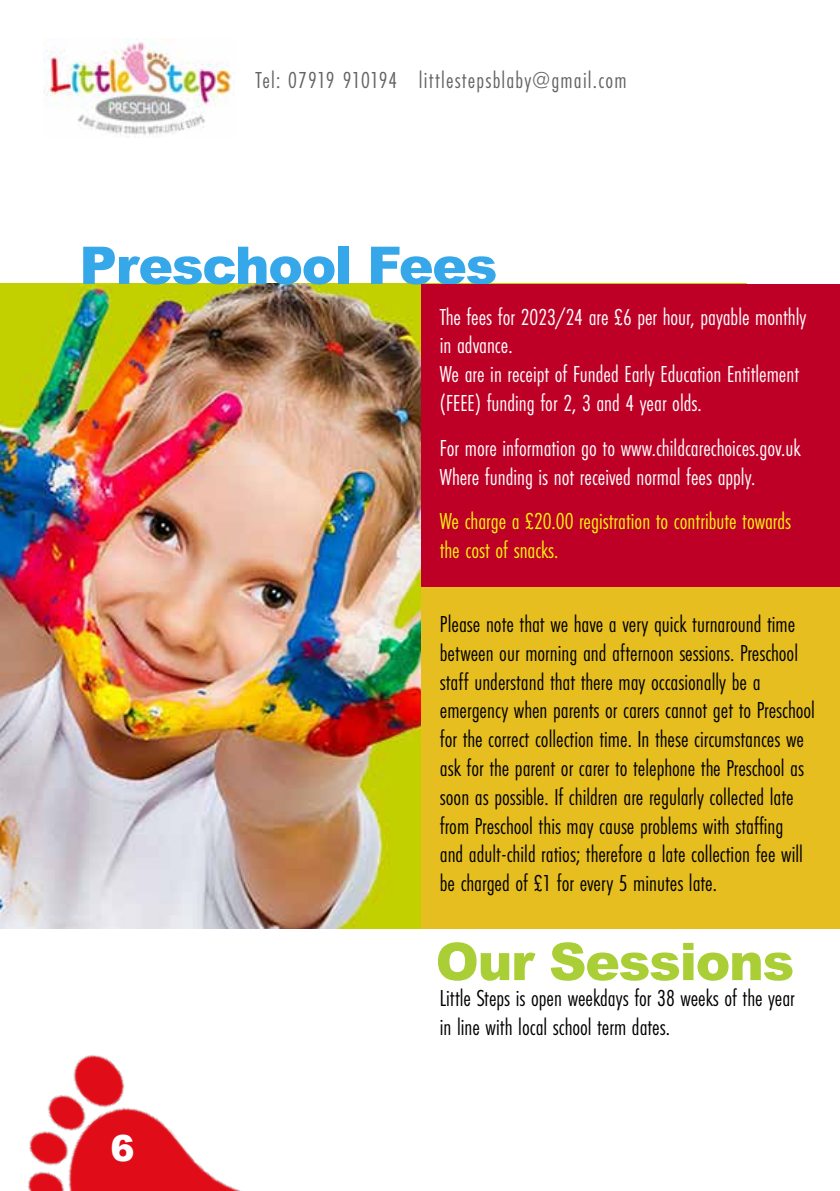
<style>
.page{position:relative;width:840px;height:1191px;background:#fff}
.page>*{position:absolute;margin:0;border:0;box-sizing:border-box;transform-origin:0 0}
.t1{font:900 52px "Arial";letter-spacing:-.025em;color:#36a7e9}
.t2{font:900 52px "Arial";letter-spacing:-.025em;color:#aace36}
.t3{font:900 36px "Arial";color:#fff}
.t4{font:24px/28.8px "Futura PT Cond";color:#000}
.t5{font:24px/28.8px "Futura PT Cond";color:#fff}
.t6{font:24px/28.8px "Futura PT Cond";color:#f7f410}
.t7{font:24px "Futura PT Cond";letter-spacing:.05em;color:#636363}
</style>
<div class="page">
<img style="left:27px;top:1054px;width:213px;height:137px">
<img style="left:44px;top:39px;width:187px;height:97px">
<img style="left:0;top:283px;width:746px;height:645px">
<hr style="left:839px;top:648px;width:1px;height:280px;background:#2b8774">
<div style="left:421px;top:284px;width:418px;height:306px;background:#be0027"></div>
<div style="left:421px;top:587px;width:418px;height:341px;background:#e6be1f"></div>
<p class="t7" style="left:255px;top:66px;width:372px">Tel: 07919 910194 littlestepsblaby@gmail.com</p>
<h1 class="t1" style="left:79px;top:228px;width:419px">Preschool Fees</h1>
<p class="t5" style="left:439px;top:302px;width:368px">The fees for 2023/24 are £6 per hour, payable monthly in advance.<br>We are in receipt of Funded Early Education Entitlement (FEEE) funding for 2, 3 and 4 year olds.</p>
<p class="t5" style="left:439px;top:433px;width:362px">For more information go to www.childcarechoices.gov.uk<br>Where funding is not received normal fees apply.</p>
<p class="t6" style="left:439px;top:507px;width:353px">We charge a £20.00 registration to contribute towards the cost of snacks.</p>
<p class="t4" style="left:439px;top:609px;width:376px">Please note that we have a very quick turnaround time between our morning and afternoon sessions. Preschool staff understand that there may occasionally be a emergency when parents or carers cannot get to Preschool for the correct collection time. In these circumstances we ask for the parent or carer to telephone the Preschool as soon as possible. If children are regularly collected late from Preschool this may cause problems with staffing<br>and adult-child ratios; therefore a late collection fee will be charged of £1 for every 5 minutes late.</p>
<h1 class="t2" style="left:435px;top:923px;width:360px">Our Sessions</h1>
<h2 class="t3" style="left:110px;top:1122px;width:26px">6</h2>
<p class="t4" style="left:439px;top:984px;width:356px">Little Steps is open weekdays for 38 weeks of the year in line with local school term dates.</p>
</div>
